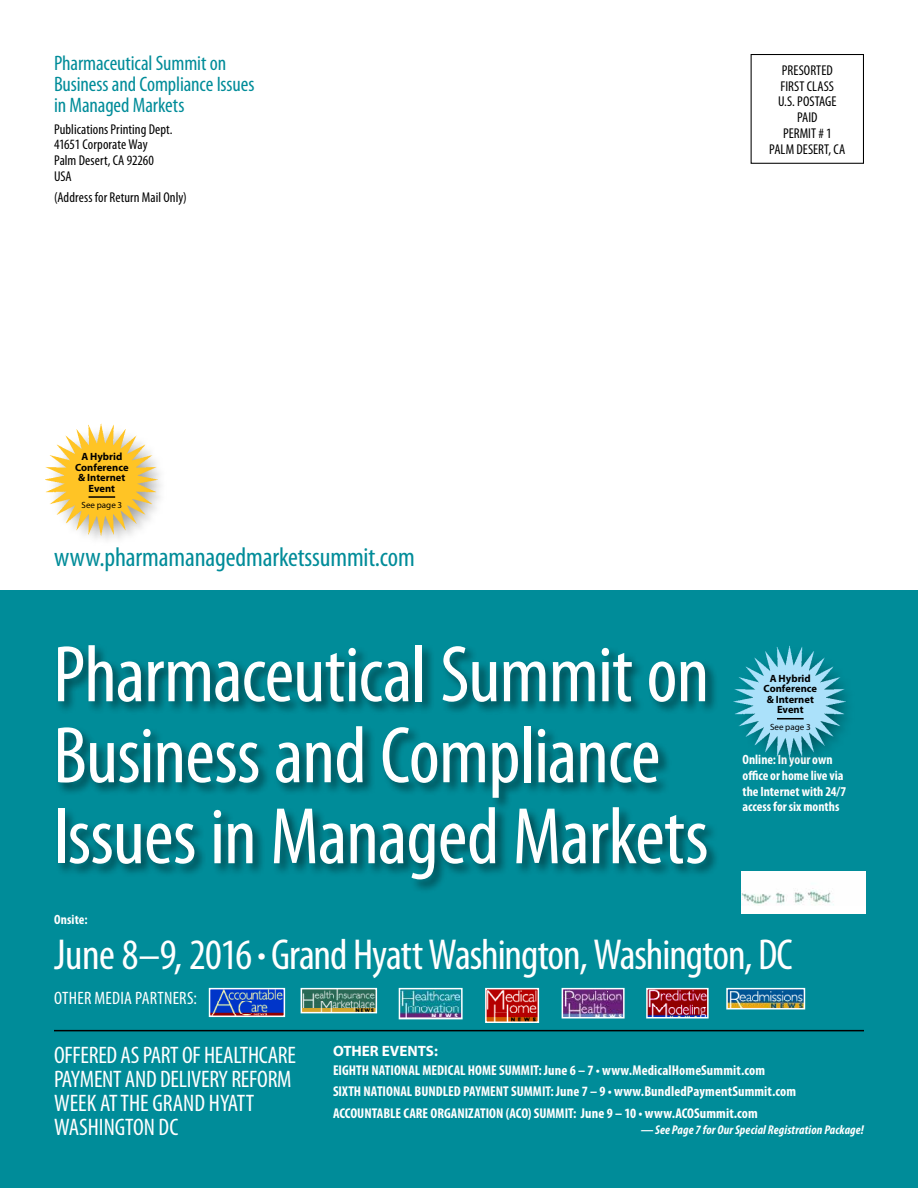
<style>
.page{position:relative;width:918px;height:1188px;background:#fff}
.page>*{position:absolute;margin:0;border:0;box-sizing:border-box;transform-origin:0 0}
.t1{font:condensed 81px/81px "Myriad Pro";letter-spacing:-.01em;color:#fff}
.t2{font:condensed 43.5px "Myriad Pro";letter-spacing:-.025em;color:#fff}
.t3{font:condensed 27px "Myriad Pro";letter-spacing:-.005em;color:#008c99}
.t4{font:condensed 24px/24px "Myriad Pro";letter-spacing:-.01em;color:#fff}
.t5{font:condensed 21px/21px "Myriad Pro";letter-spacing:-.005em;color:#008c99}
.t6{font:condensed 18px/21px "Myriad Pro";letter-spacing:-.005em;color:#fff}
.t7{font:700 15px "Myriad Pro";color:#fff}
.t8{font:700 condensed 14.25px/21.8px "Myriad Pro";letter-spacing:.005em;color:#fff}
.t9{font:condensed 14.25px/15.8px "Myriad Pro";letter-spacing:.005em;color:#000;text-align:center}
.t10{font:700 condensed 13.5px/15.8px "Myriad Pro";color:#fff}
.t11{font:italic 700 condensed 12.75px "Myriad Pro";letter-spacing:.01em;color:#fff}
.t12{font:700 10.5px/10.5px "Myriad Pro";color:#000;text-align:center}
.t13{font:9px "Myriad Pro";letter-spacing:.005em;color:#000}
.s1{font-size:33px}
</style>
<div class="page">
<div style="left:751px;top:54px;width:113px;height:110px;border:1px solid #000"></div>
<div style="left:0;top:590px;width:918px;height:598px;background:#008c99"></div>
<div style="left:56px;top:643px;width:664px;height:251px;background:#000;opacity:.5"></div>
<img style="left:45px;top:424px;width:112px;height:112px">
<hr style="left:89px;top:496px;width:26px;height:2px;background:#000">
<img style="left:488px;top:991px;width:48px;height:29px">
<div style="left:485px;top:988px;width:54px;height:35px;border:2px solid #fff"></div>
<img style="left:649px;top:991px;width:57px;height:24px">
<div style="left:646px;top:988px;width:63px;height:30px;border:2px solid #fff"></div>
<img style="left:729px;top:991px;width:73px;height:16px">
<div style="left:726px;top:988px;width:79px;height:22px;border:2px solid #fff"></div>
<img style="left:304px;top:991px;width:70px;height:19px">
<div style="left:301px;top:988px;width:76px;height:25px;border:2px solid #fff"></div>
<img style="left:565px;top:991px;width:57px;height:24px">
<div style="left:562px;top:988px;width:63px;height:30px;border:2px solid #fff"></div>
<img style="left:402px;top:991px;width:58px;height:25px">
<div style="left:399px;top:988px;width:64px;height:31px;border:2px solid #fff"></div>
<hr style="left:54px;top:1030px;width:810px;height:1px;background:#000">
<img style="left:212px;top:991px;width:70px;height:23px">
<div style="left:209px;top:988px;width:76px;height:29px;border:2px solid #fff"></div>
<img style="left:742px;top:871px;width:123px;height:43px">
<img style="left:734px;top:645px;width:112px;height:113px">
<svg style="left:777px;top:718px;width:27px;height:1px"></svg>
<h3 class="t5" style="left:54px;top:52px;width:202px">Pharmaceutical Summit on<br>Business and Compliance Issues in Managed Markets</h3>
<p class="t9" style="left:54px;top:121px;width:120px;text-align:left">Publications Printing Dept.<br>41651 Corporate Way<br>Palm Desert, CA 92260<br>USA</p>
<p class="t9" style="left:54px;top:190px;width:134px">(Address for Return Mail Only)</p>
<p class="t9" style="left:769px;top:62px;width:78px">PRESORTED<br>FIRST CLASS<br>U.S. POSTAGE<br>PAID<br>PERMIT # 1<br>PALM DESERT, CA</p>
<p class="t12" style="left:75px;top:451px;width:55px">A Hybrid<br>Conference &amp; Internet<br>Event</p>
<p class="t13" style="left:82px;top:500px;width:42px">See page 3</p>
<h3 class="t3" style="left:54px;top:541px;width:362px">www.pharmamanagedmarketssummit.com</h3>
<h1 class="t1" style="left:53px;top:633px;width:658px">Pharmaceutical Summit on<br>Business and Compliance<br>Issues in Managed Markets</h1>
<p class="t6" style="left:215px;top:843px;width:107px">The Leading Forum</p>
<p class="t12" style="left:764px;top:673px;width:55px">A Hybrid<br>Conference &amp; Internet<br>Event</p>
<p class="t13" style="left:770px;top:721px;width:42px">See page 3</p>
<p class="t10" style="left:742px;top:751px;width:105px">Online: In your own office or home live via the Internet with 24/7 access for six months</p>
<p class="t10" style="left:54px;top:912px;width:35px">Onsite:</p>
<h2 class="t2" style="left:54px;top:929px;width:740px">June 8–9, 2016 <span class="s1">•</span> Grand Hyatt Washington, Washington, DC</h2>
<p class="t6" style="left:215px;top:927px;width:73px">Strategies by<br>Government,</p>
<p class="t6" style="left:54px;top:987px;width:144px">OTHER MEDIA PARTNERS:</p>
<h3 class="t4" style="left:54px;top:1042px;width:244px">OFFERED AS PART OF HEALTHCARE<br>PAYMENT AND DELIVERY REFORM<br>WEEK AT THE GRAND HYATT<br>WASHINGTON DC</h3>
<p class="t7" style="left:333px;top:1041px;width:106px">OTHER EVENTS:</p>
<p class="t8" style="left:333px;top:1059px;width:465px">EIGHTH NATIONAL MEDICAL HOME SUMMIT: June 6 – 7 • www.MedicalHomeSummit.com<br>SIXTH NATIONAL BUNDLED PAYMENT SUMMIT: June 7 – 9 • www.BundledPaymentSummit.com<br>ACCOUNTABLE CARE ORGANIZATION (ACO) SUMMIT: June 9 – 10 • www.ACOSummit.com</p>
<p class="t11" style="left:641px;top:1122px;width:225px">— See Page 7 for Our Special Registration Package!</p>
</div>
